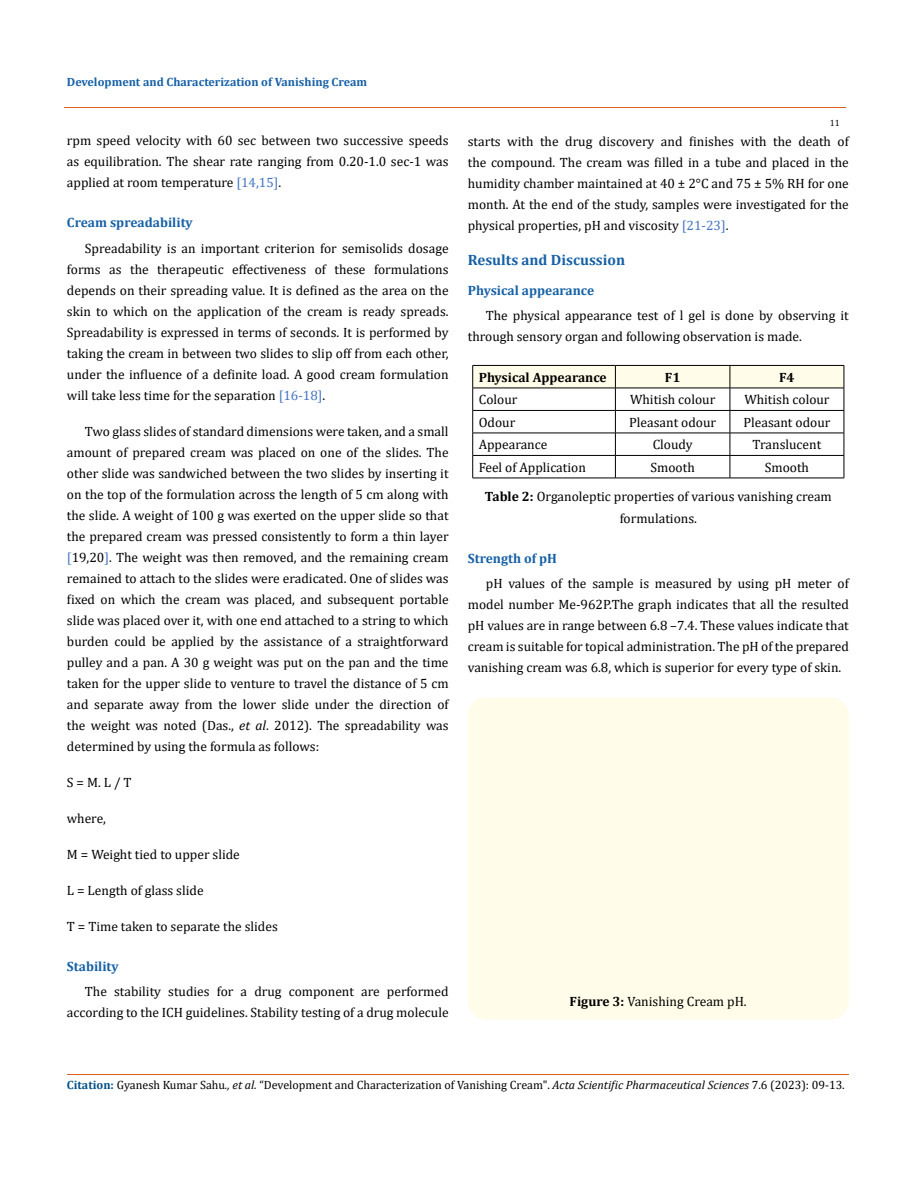
<style>
.page{position:relative;width:917px;height:1188px;background:#fff}
.page>*{position:absolute;margin:0;border:0;box-sizing:border-box;transform-origin:0 0}
.t1{font:700 15px "Cambria";color:#1560a6}
.t2{font:13.5px/21px "Cambria";color:#000;text-align:justify}
.t3{font:700 13.5px "Cambria";color:#1560a6}
.t4{font:700 13.5px "Cambria";color:#000}
.t5{font:12px "Cambria";color:#000}
.t6{font:700 12px "Cambria";color:#1560a6}
.t7{font:9px "Cambria";color:#000}
.s1{color:#4472c4}
.s2{font-style:italic}
.s3{font-weight:700}
.s4{font-weight:700;color:#035089}
</style>
<div class="page">
<svg style="left:472px;top:365px;width:372px;height:113px"></svg>
<hr style="left:472px;top:478px;width:143px;height:1px;background:#000">
<hr style="left:615px;top:478px;width:115px;height:1px;background:#000">
<hr style="left:730px;top:478px;width:114px;height:1px;background:#000">
<div style="left:468px;top:697px;width:380px;height:323px;background:#fffde9;border-radius:18px"></div>
<hr style="left:64px;top:108px;width:781px;height:1px;background:#e05d1a">
<hr style="left:67px;top:1074px;width:781px;height:1px;background:#e05d1a">
<p class="t6" style="left:67px;top:73px;width:302px">Development and Characterization of Vanishing Cream</p>
<p class="t2" style="left:67px;top:130px;width:383px">rpm speed velocity with 60 sec between two successive speeds as equilibration. The shear rate ranging from 0.20-1.0 sec-1 was applied at room temperature <span class="s1">[14,15]</span>.</p>
<p class="t3" style="left:67px;top:213px;width:127px">Cream spreadability</p>
<p class="t2" style="left:67px;top:237px;width:383px;text-indent:18px">Spreadability is an important criterion for semisolids dosage forms as the therapeutic effectiveness of these formulations depends on their spreading value. It is defined as the area on the skin to which on the application of the cream is ready spreads.<br>Spreadability is expressed in terms of seconds. It is performed by taking the cream in between two slides to slip off from each other, under the influence of a definite load. A good cream formulation will take less time for the separation <span class="s1">[16-18]</span>.</p>
<p class="t2" style="left:67px;top:420px;width:383px;text-indent:18px">Two glass slides of standard dimensions were taken, and a small amount of prepared cream was placed on one of the slides. The other slide was sandwiched between the two slides by inserting it on the top of the formulation across the length of 5 cm along with the slide. A weight of 100 g was exerted on the upper slide so that the prepared cream was pressed consistently to form a thin layer <span class="s1">[</span>19,20<span class="s1">]</span>. The weight was then removed, and the remaining cream remained to attach to the slides were eradicated. One of slides was fixed on which the cream was placed, and subsequent portable slide was placed over it, with one end attached to a string to which burden could be applied by the assistance of a straightforward pulley and a pan. A 30 g weight was put on the pan and the time taken for the upper slide to venture to travel the distance of 5 cm and separate away from the lower slide under the direction of the weight was noted (Das., <span class="s2">et al</span>. 2012). The spreadability was determined by using the formula as follows:</p>
<p class="t2" style="left:67px;top:772px;width:66px">S = M. L / T</p>
<p class="t2" style="left:67px;top:808px;width:41px">where,</p>
<p class="t2" style="left:67px;top:844px;width:174px">M = Weight tied to upper slide</p>
<p class="t2" style="left:67px;top:880px;width:138px">L = Length of glass slide</p>
<p class="t2" style="left:67px;top:916px;width:212px">T = Time taken to separate the slides</p>
<p class="t3" style="left:67px;top:956px;width:53px">Stability</p>
<p class="t2" style="left:67px;top:981px;width:383px;text-align:right">The stability studies for a drug component are performed according to the ICH guidelines. Stability testing of a drug molecule</p>
<p class="t7" style="left:829px;top:118px;width:11px">11</p>
<p class="t2" style="left:468px;top:130px;width:382px">starts with the drug discovery and finishes with the death of the compound. The cream was filled in a tube and placed in the humidity chamber maintained at 40 ± 2°C and 75 ± 5% RH for one month. At the end of the study, samples were investigated for the physical properties, pH and viscosity <span class="s1">[21-23]</span>.</p>
<p class="t1" style="left:468px;top:250px;width:159px">Results and Discussion</p>
<p class="t3" style="left:468px;top:280px;width:128px">Physical appearance</p>
<p class="t2" style="left:468px;top:305px;width:382px;text-indent:18px">The physical appearance test of l gel is done by observing it through sensory organ and following observation is made.</p>
<p class="t4" style="left:478px;top:368px;width:130px">Physical Appearance</p>
<p class="t4" style="left:665px;top:368px;width:17px">F1</p>
<p class="t4" style="left:779px;top:368px;width:17px">F4</p>
<p class="t2" style="left:478px;top:389px;width:40px">Colour</p>
<p class="t2" style="left:630px;top:389px;width:87px">Whitish colour</p>
<p class="t2" style="left:744px;top:389px;width:87px">Whitish colour</p>
<p class="t2" style="left:478px;top:412px;width:38px">Odour</p>
<p class="t2" style="left:629px;top:412px;width:88px">Pleasant odour</p>
<p class="t2" style="left:743px;top:412px;width:88px">Pleasant odour</p>
<p class="t2" style="left:478px;top:434px;width:70px">Appearance</p>
<p class="t2" style="left:652px;top:434px;width:41px">Cloudy</p>
<p class="t2" style="left:752px;top:434px;width:70px">Translucent</p>
<p class="t2" style="left:478px;top:457px;width:109px">Feel of Application</p>
<p class="t2" style="left:650px;top:457px;width:46px">Smooth</p>
<p class="t2" style="left:485px;top:453px;width:348px;line-height:28.7px;text-indent:280px">Smooth<br><span class="s3">Table 2:</span> Organoleptic properties of various vanishing cream</p>
<p class="t2" style="left:619px;top:508px;width:79px">formulations.</p>
<p class="t3" style="left:468px;top:549px;width:91px">Strength of pH</p>
<p class="t2" style="left:468px;top:573px;width:382px;text-indent:18px">pH values of the sample is measured by using pH meter of model number Me-962P.The graph indicates that all the resulted pH values are in range between 6.8 –7.4. These values indicate that cream is suitable for topical administration. The pH of the prepared vanishing cream was 6.8, which is superior for every type of skin.</p>
<p class="t2" style="left:569px;top:991px;width:178px"><span class="s3">Figure 3:</span> Vanishing Cream pH.</p>
<p class="t5" style="left:67px;top:1078px;width:779px"><span class="s4">Citation:</span> Gyanesh Kumar Sahu<span class="s2">., et al.</span> “Development and Characterization of Vanishing Cream". <span class="s2">Acta Scientific Pharmaceutical Sciences</span> 7.6 (2023): 09-13.</p>
</div>
